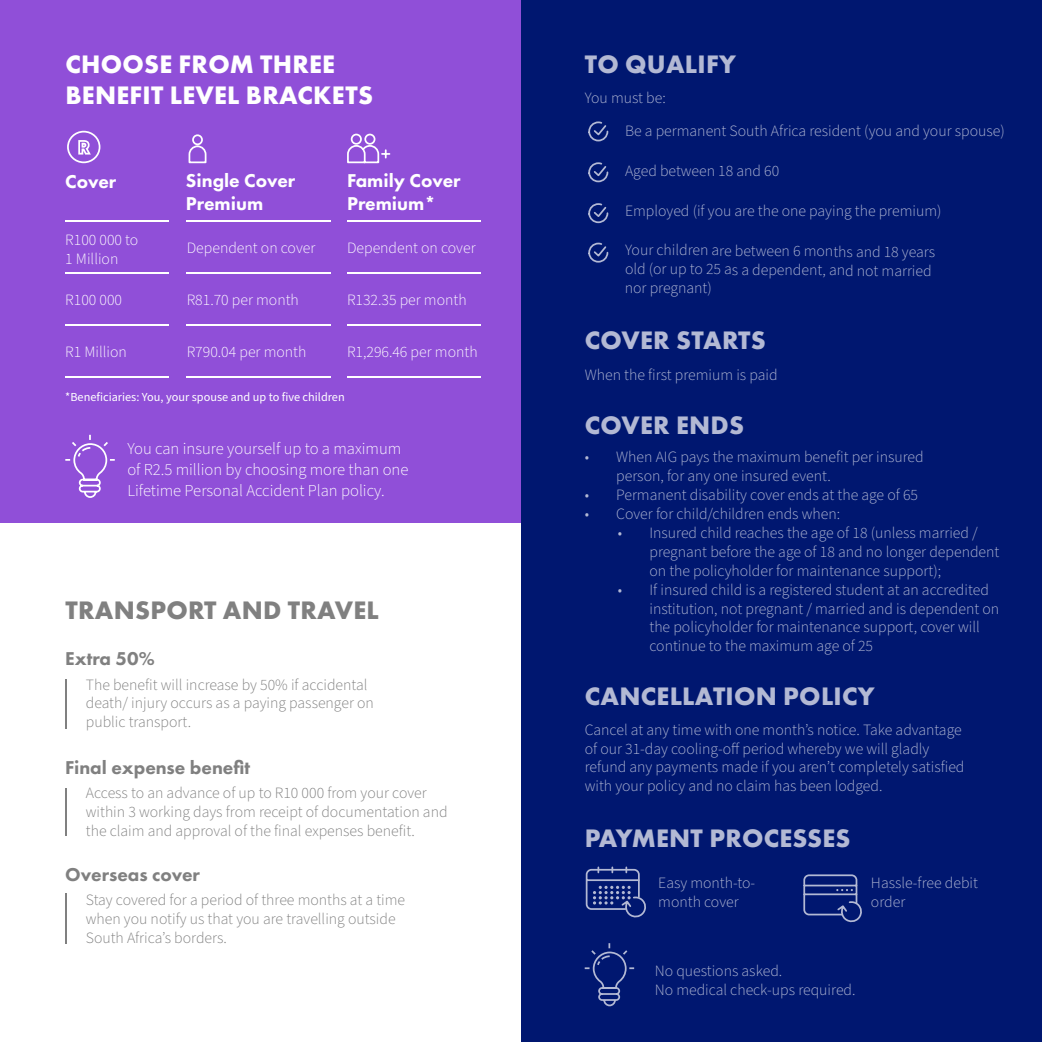
<style>
.page{position:relative;width:1042px;height:1042px;background:#fff}
.page>*{position:absolute;margin:0;border:0;box-sizing:border-box;transform-origin:0 0}
.t1{font:700 26.25px "Futura PT";letter-spacing:.01em;color:#b3b9d4}
.t2{font:700 26.25px/31.5px "Futura PT";letter-spacing:.01em;color:#fff}
.t3{font:700 26.25px "Futura PT";letter-spacing:.01em;color:#808080}
.t4{font:800 19.25px/23.1px "Futura PT";color:#fff}
.t5{font:800 19.25px "Futura PT";color:#808080}
.t6{font:300 16.62px/21px "Source Sans Pro";color:#fff}
.t7{font:300 15.75px/18.9px "Source Sans Pro";color:#b3b9d4}
.t8{font:300 15.75px/18.9px "Source Sans Pro";color:#808080}
.t9{font:300 15.75px/18.9px "Source Sans Pro";color:#fff}
.t10{font:12.25px "Source Sans Pro";color:#fff}
</style>
<div class="page">
<div style="left:0;top:0;width:521px;height:522px;background:#904fd8"></div>
<hr style="left:65px;top:272px;width:104px;height:2px;background:#fff">
<hr style="left:65px;top:220px;width:104px;height:2px;background:#fff">
<hr style="left:65px;top:324px;width:104px;height:2px;background:#fff">
<hr style="left:65px;top:376px;width:104px;height:2px;background:#fff">
<hr style="left:186px;top:272px;width:145px;height:2px;background:#fff">
<hr style="left:186px;top:220px;width:145px;height:2px;background:#fff">
<hr style="left:186px;top:324px;width:145px;height:2px;background:#fff">
<hr style="left:186px;top:376px;width:145px;height:2px;background:#fff">
<hr style="left:347px;top:272px;width:134px;height:2px;background:#fff">
<hr style="left:347px;top:220px;width:134px;height:2px;background:#fff">
<hr style="left:347px;top:324px;width:134px;height:2px;background:#fff">
<hr style="left:347px;top:376px;width:134px;height:2px;background:#fff">
<div style="left:521px;top:0;width:521px;height:1042px;background:#001770"></div>
<svg style="left:584px;top:943px;width:51px;height:64px"></svg>
<svg style="left:65px;top:434px;width:50px;height:64px"></svg>
<svg style="left:588px;top:203px;width:21px;height:21px"></svg>
<svg style="left:588px;top:242px;width:21px;height:21px"></svg>
<svg style="left:588px;top:162px;width:21px;height:21px"></svg>
<svg style="left:588px;top:121px;width:21px;height:21px"></svg>
<svg style="left:803px;top:874px;width:59px;height:49px"></svg>
<svg style="left:585px;top:866px;width:61px;height:52px"></svg>
<svg style="left:347px;top:133px;width:44px;height:31px"></svg>
<hr style="left:65px;top:893px;width:2px;height:50px;background:#808080">
<hr style="left:65px;top:679px;width:2px;height:49px;background:#808080">
<hr style="left:65px;top:788px;width:2px;height:47px;background:#808080">
<div style="left:67px;top:131px;width:33px;height:32px;border:2px solid #fff;border-radius:50%"></div>
<svg style="left:78px;top:140px;width:13px;height:15px"></svg>
<svg style="left:188px;top:134px;width:19px;height:30px"></svg>
<h1 class="t2" style="left:65px;top:48px;width:309px">CHOOSE FROM THREE<br>BENEFIT LEVEL BRACKETS</h1>
<p class="t4" style="left:65px;top:170px;width:52px">Cover</p>
<p class="t4" style="left:186px;top:169px;width:111px">Single Cover<br>Premium</p>
<p class="t4" style="left:347px;top:169px;width:115px">Family Cover<br>Premium*</p>
<p class="t9" style="left:65px;top:231px;width:75px">R100 000 to<br>1 Million</p>
<p class="t9" style="left:65px;top:291px;width:58px">R100 000</p>
<p class="t9" style="left:187px;top:239px;width:130px">Dependent on cover</p>
<p class="t9" style="left:347px;top:239px;width:130px">Dependent on cover</p>
<p class="t9" style="left:347px;top:291px;width:121px">R132.35 per month</p>
<p class="t9" style="left:347px;top:343px;width:132px">R1,296.46 per month</p>
<p class="t9" style="left:187px;top:291px;width:114px">R81.70 per month</p>
<p class="t9" style="left:65px;top:343px;width:63px">R1 Million</p>
<p class="t10" style="left:65px;top:389px;width:281px">*Beneficiaries: You, your spouse and up to five children</p>
<p class="t9" style="left:187px;top:343px;width:121px">R790.04 per month</p>
<p class="t6" style="left:127px;top:438px;width:283px">You can insure yourself up to a maximum of R2.5 million by choosing more than one<br>Lifetime Personal Accident Plan policy.</p>
<h1 class="t3" style="left:65px;top:593px;width:315px">TRANSPORT AND TRAVEL</h1>
<p class="t5" style="left:65px;top:646px;width:91px">Extra 50%</p>
<p class="t8" style="left:86px;top:675px;width:290px">The benefit will increase by 50% if accidental death/ injury occurs as a paying passenger on public transport.</p>
<p class="t5" style="left:65px;top:755px;width:186px">Final expense benefit</p>
<p class="t8" style="left:86px;top:784px;width:363px">Access to an advance of up to R10 000 from your cover within 3 working days from receipt of documentation and the claim and approval of the final expenses benefit.</p>
<p class="t5" style="left:65px;top:862px;width:136px">Overseas cover</p>
<p class="t8" style="left:86px;top:891px;width:321px">Stay covered for a period of three months at a time when you notify us that you are travelling outside<br>South Africa’s borders.</p>
<h1 class="t1" style="left:585px;top:47px;width:152px">TO QUALIFY</h1>
<p class="t7" style="left:585px;top:89px;width:83px">You must be:</p>
<p class="t7" style="left:625px;top:122px;width:381px">Be a permanent South Africa resident (you and your spouse)</p>
<p class="t7" style="left:625px;top:162px;width:156px">Aged between 18 and 60</p>
<p class="t7" style="left:625px;top:202px;width:318px">Employed (if you are the one paying the premium)</p>
<p class="t7" style="left:625px;top:242px;width:312px">Your children are between 6 months and 18 years old (or up to 25 as a dependent, and not married nor pregnant)</p>
<h1 class="t1" style="left:585px;top:323px;width:182px">COVER STARTS</h1>
<p class="t7" style="left:585px;top:365px;width:194px">When the first premium is paid</p>
<h1 class="t1" style="left:585px;top:408px;width:161px">COVER ENDS</h1>
<p class="t7" style="left:616px;top:448px;width:309px;text-indent:-32px">• When AIG pays the maximum benefit per insured person, for any one insured event.</p>
<p class="t7" style="left:585px;top:486px;width:335px">• Permanent disability cover ends at the age of 65</p>
<p class="t7" style="left:585px;top:505px;width:257px">• Cover for child/children ends when:</p>
<p class="t7" style="left:649px;top:524px;width:351px;text-indent:-32px">• Insured child reaches the age of 18 (unless married / pregnant before the age of 18 and no longer dependent on the policyholder for maintenance support);</p>
<p class="t7" style="left:649px;top:580px;width:351px;text-indent:-32px">• If insured child is a registered student at an accredited institution, not pregnant / married and is dependent on the policyholder for maintenance support, cover will continue to the maximum age of 25</p>
<h1 class="t1" style="left:585px;top:680px;width:291px">CANCELLATION POLICY</h1>
<p class="t7" style="left:585px;top:720px;width:381px">Cancel at any time with one month’s notice. Take advantage of our 31-day cooling-off period whereby we will gladly refund any payments made if you aren’t completely satisfied with your policy and no claim has been lodged.</p>
<h1 class="t1" style="left:585px;top:822px;width:267px">PAYMENT PROCESSES</h1>
<p class="t7" style="left:658px;top:874px;width:99px">Easy month-to&shy;month cover</p>
<p class="t7" style="left:871px;top:874px;width:108px">Hassle-free debit order</p>
<p class="t7" style="left:655px;top:962px;width:202px">No questions asked.<br>No medical check-ups required.</p>
</div>
